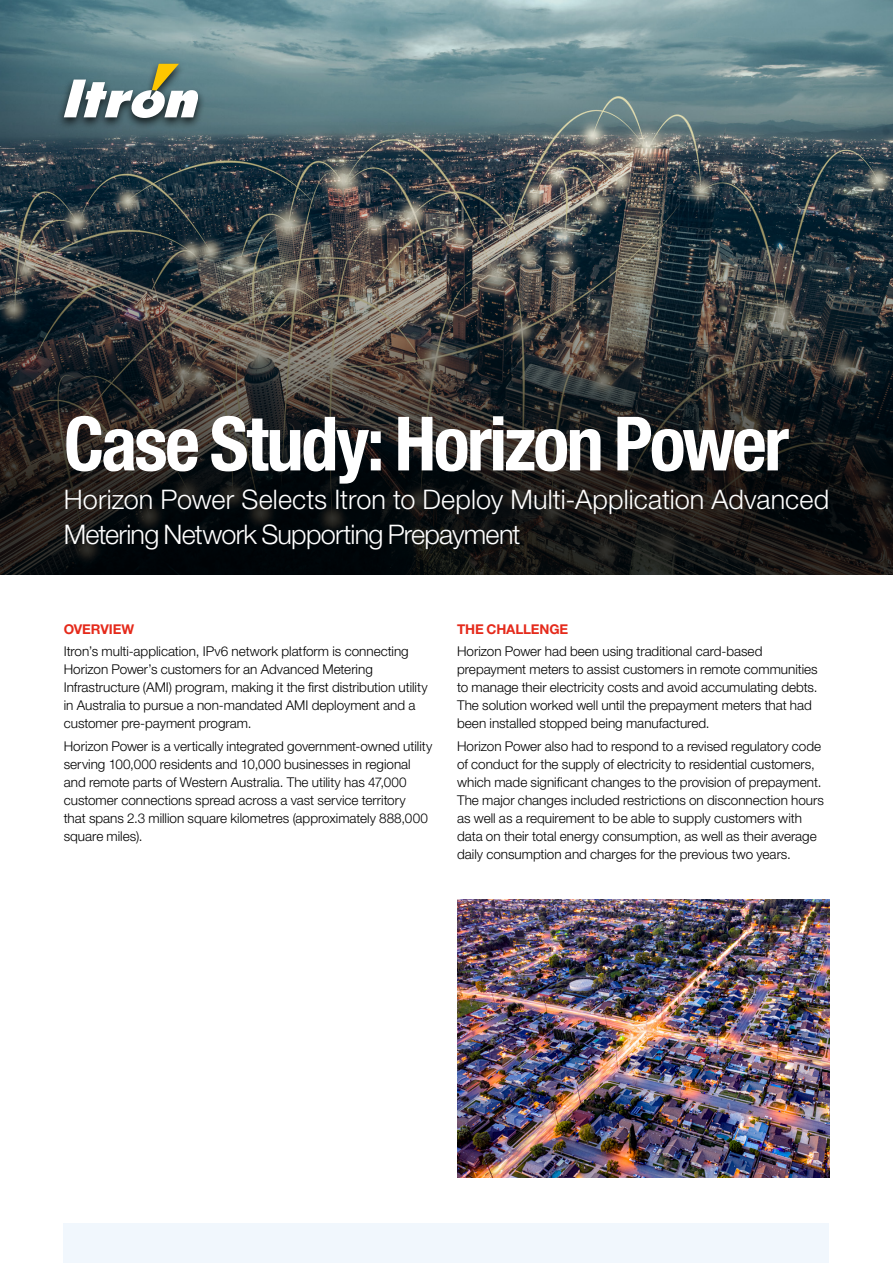
<style>
.page{position:relative;width:893px;height:1263px;background:#fff}
.page>*{position:absolute;margin:0;border:0;box-sizing:border-box;transform-origin:0 0}
.Legal_Blue{font:700 condensed 75px "Helvetica Neue LT Std";letter-spacing:-.035em;color:#fff}
.Legal_Blue-2{font:300 27px/34.5px "Helvetica Neue LT Std";letter-spacing:-.01em;color:#fff}
.Body_Copy_9_12{font:300 13.5px/18px "Helvetica Neue LT Std";color:#000}
.Section_Title{font:700 13.5px "Helvetica Neue LT Std";letter-spacing:-.01em;color:#e52a1b}
</style>
<div class="page">
<div style="left:64px;top:1223px;width:765px;height:40px;background:#f1f7fd"></div>
<img style="left:0;top:0;width:893px;height:574px">
<div style="left:57px;top:60px;width:149px;height:70px;background:#000;opacity:.75"></div>
<svg style="left:64px;top:64px;width:135px;height:54px"></svg>
<img style="left:457px;top:899px;width:372px;height:279px">
<p class="Legal_Blue" style="left:64px;top:398px;width:727px">Case Study: Horizon Power</p>
<p class="Legal_Blue-2" style="left:64px;top:482px;width:767px">Horizon Power Selects Itron to Deploy Multi-Application Advanced<br>Metering Network Supporting Prepayment</p>
<p class="Section_Title" style="left:64px;top:621px;width:72px">OVERVIEW</p>
<p class="Body_Copy_9_12" style="left:64px;top:642px;width:365px">Itron’s multi-application, IPv6 network platform is connecting Horizon Power’s customers for an Advanced Metering Infrastructure (AMI) program, making it the first distribution utility in Australia to pursue a non-mandated AMI deployment and a customer pre-payment program.</p>
<p class="Body_Copy_9_12" style="left:64px;top:736px;width:370px">Horizon Power is a vertically integrated government-owned utility serving 100,000 residents and 10,000 businesses in regional and remote parts of Western Australia. The utility has 47,000 customer connections spread across a vast service territory<br>that spans 2.3 million square kilometres (approximately 888,000 square miles).</p>
<p class="Section_Title" style="left:457px;top:621px;width:113px">THE CHALLENGE</p>
<p class="Body_Copy_9_12" style="left:457px;top:642px;width:362px">Horizon Power had been using traditional card-based prepayment meters to assist customers in remote communities to manage their electricity costs and avoid accumulating debts.<br>The solution worked well until the prepayment meters that had been installed stopped being manufactured.</p>
<p class="Body_Copy_9_12" style="left:457px;top:736px;width:368px">Horizon Power also had to respond to a revised regulatory code of conduct for the supply of electricity to residential customers, which made significant changes to the provision of prepayment.<br>The major changes included restrictions on disconnection hours as well as a requirement to be able to supply customers with data on their total energy consumption, as well as their average daily consumption and charges for the previous two years.</p>
</div>
